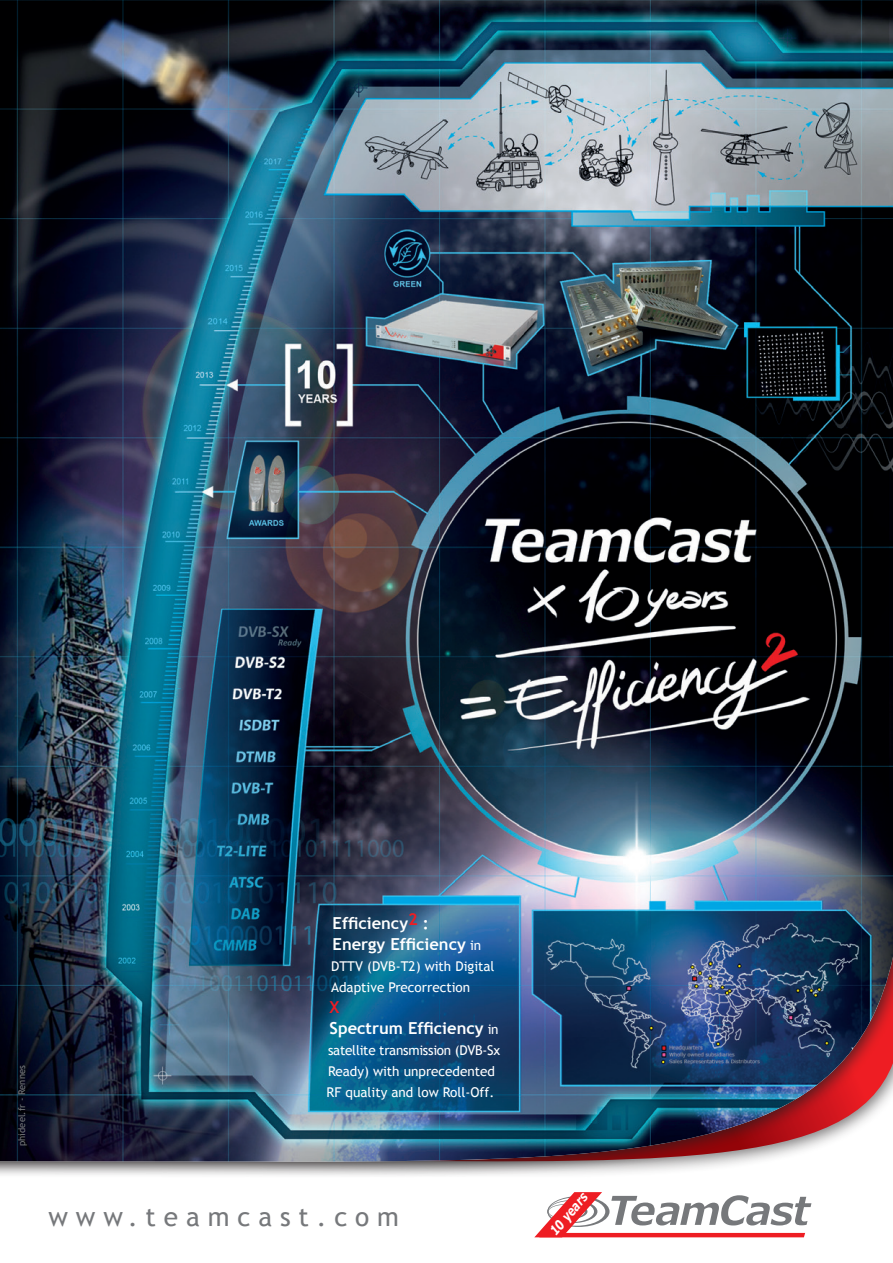
<style>
.page{position:relative;width:893px;height:1263px;background:#fff}
.page>*{position:absolute;margin:0;border:0;box-sizing:border-box;transform-origin:0 0}
.t1{font:26.25px "Trebuchet MS";letter-spacing:.3em;color:#76787b}
.t2{font:700 16.5px/21px "Trebuchet MS";color:#fff}
.t3{font:13.5px/21px "Trebuchet MS";color:#fff}
.t4{font:italic 700 13.5px "Verdana";color:#fff;scale:.78 1}
.t5{font:9.45px "Trebuchet MS";color:#76787b}
.s1{font-weight:400;font-size:13.5px}
.s2{color:#ee1d23}
</style>
<div class="page">
<img style="left:0;top:0;width:893px;height:1162px">
<svg style="left:534px;top:1192px;width:277px;height:45px"></svg>
<p class="t5" style="left:16px;top:1146px;width:82px;rotate:-90deg">phideel.fr - Rennes</p>
<p class="t2" style="left:333px;top:913px;width:150px">Efficiency<sup>2</sup> :<br>Energy Efficiency <span class="s1">in</span></p>
<p class="t3" style="left:331px;top:956px;width:165px">DTTV (DVB-T2) with Digital<br>Adaptive Precorrection</p>
<p class="t2" style="left:330px;top:997px;width:171px"><span class="s2">X<br></span>Spectrum Efficiency <span class="s1">in</span></p>
<p class="t3" style="left:327px;top:1040px;width:175px">satellite transmission (DVB-Sx<br>Ready) with unprecedented<br>RF quality and low Roll-Off.</p>
<p class="t1" style="left:48px;top:1201px;width:352px">www.teamcast.com</p>
<p class="t4" style="left:546px;top:1227px;width:66px;rotate:-50deg">10 years</p>
</div>
